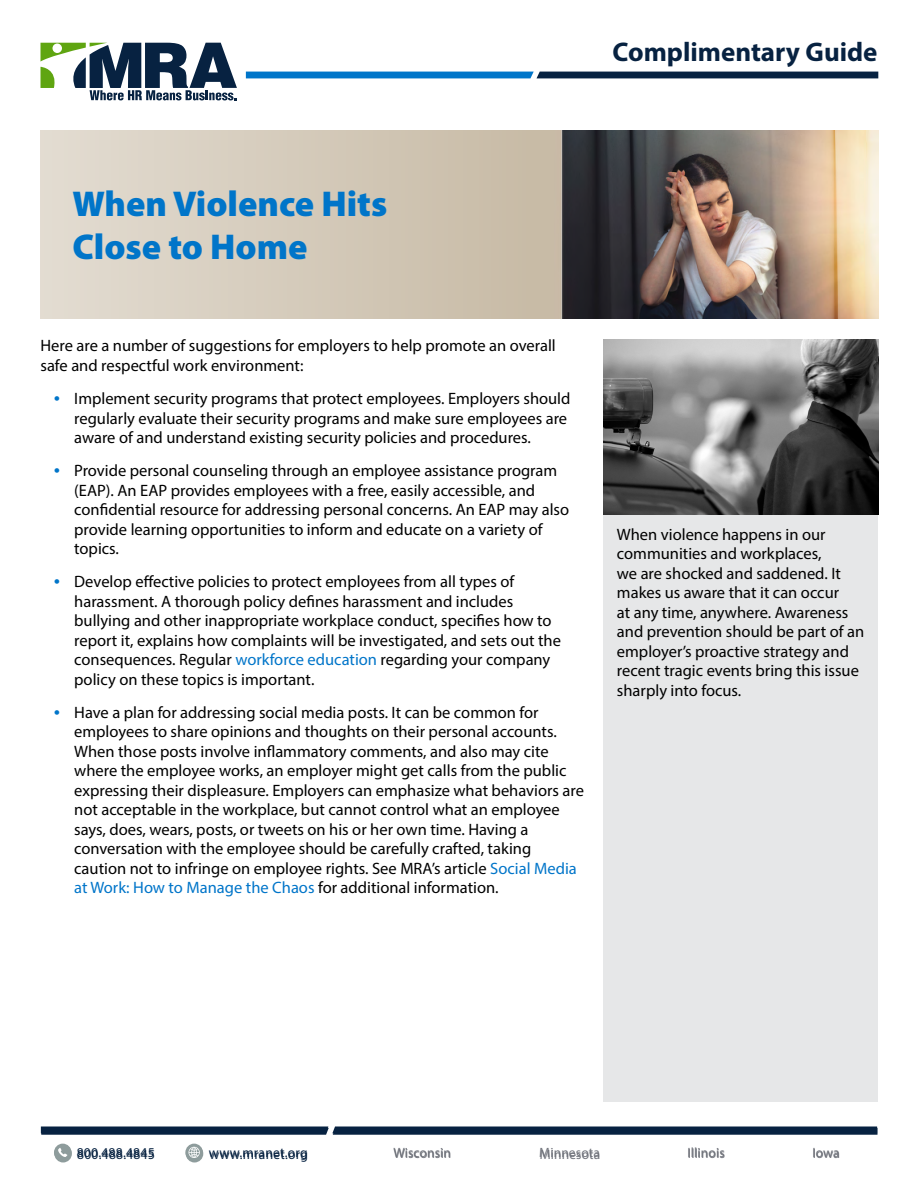
<style>
.page{position:relative;width:918px;height:1188px;background:#fff}
.page>*{position:absolute;margin:0;border:0;box-sizing:border-box;transform-origin:0 0}
.t1{font:900 36px/43.2px "Myriad Pro";color:#0075c9}
.t2{font:700 27px "Myriad Pro";color:#072241}
.t3{font:16.5px/19.5px "Myriad Pro";color:#000}
.t4{font:13.5px "Myriad Pro";letter-spacing:.01em;color:#71747c}
.t5{font:13.5px "Myriad Pro";letter-spacing:.02em;color:#072241}
.s1{font-family:"Adobe Garamond Pro";color:#0075c9}
.s2{color:#0075c9}
</style>
<div class="page">
<svg style="left:246px;top:72px;width:632px;height:6px;background:#064980"></svg>
<svg style="left:186px;top:1145px;width:17px;height:18px"></svg>
<svg style="left:54px;top:1145px;width:18px;height:18px"></svg>
<svg style="left:41px;top:43px;width:196px;height:57px"></svg>
<svg style="left:41px;top:1126px;width:837px;height:9px;background:#1e3652"></svg>
<div style="left:185px;top:1144px;width:18px;height:17px;background:#8e9c9c;border-radius:50%"></div>
<svg style="left:189px;top:1147px;width:11px;height:11px"></svg>
<div style="left:54px;top:1144px;width:18px;height:17px;background:#8e9c9c;border-radius:50%"></div>
<svg style="left:58px;top:1148px;width:10px;height:9px"></svg>
<img style="left:40px;top:130px;width:838px;height:189px">
<div style="left:603px;top:339px;width:275px;height:763px;background:#e6e7e8"></div>
<img style="left:603px;top:339px;width:275px;height:175px">
<h2 class="t2" style="left:613px;top:34px;width:266px">Complimentary Guide</h2>
<h1 class="t1" style="left:72px;top:183px;width:316px">When Violence Hits<br>Close to Home</h1>
<p class="t3" style="left:40px;top:336px;width:517px">Here are a number of suggestions for employers to help promote an overall safe and respectful work environment:</p>
<p class="t3" style="left:74px;top:388px;width:498px;text-indent:-20px"><span class="s1">•</span> Implement security programs that protect employees. Employers should regularly evaluate their security programs and make sure employees are aware of and understand existing security policies and procedures.</p>
<p class="t3" style="left:74px;top:460px;width:496px;text-indent:-20px"><span class="s1">•</span> Provide personal counseling through an employee assistance program (EAP). An EAP provides employees with a free, easily accessible, and confidential resource for addressing personal concerns. An EAP may also provide learning opportunities to inform and educate on a variety of topics.</p>
<p class="t3" style="left:74px;top:571px;width:488px;text-indent:-20px"><span class="s1">•</span> Develop effective policies to protect employees from all types of harassment. A thorough policy defines harassment and includes bullying and other inappropriate workplace conduct, specifies how to report it, explains how complaints will be investigated, and sets out the consequences. Regular <span class="s2">workforce education</span> regarding your company policy on these topics is important.</p>
<p class="t3" style="left:74px;top:702px;width:511px;text-indent:-20px"><span class="s1">•</span> Have a plan for addressing social media posts. It can be common for employees to share opinions and thoughts on their personal accounts.<br>When those posts involve inflammatory comments, and also may cite where the employee works, an employer might get calls from the public expressing their displeasure. Employers can emphasize what behaviors are not acceptable in the workplace, but cannot control what an employee says, does, wears, posts, or tweets on his or her own time. Having a conversation with the employee should be carefully crafted, taking caution not to infringe on employee rights. See MRA’s article <span class="s2">Social Media at Work: How to Manage the Chaos</span> for additional information.</p>
<p class="t3" style="left:617px;top:524px;width:249px">When violence happens in our communities and workplaces,<br>we are shocked and saddened. It makes us aware that it can occur<br>at any time, anywhere. Awareness and prevention should be part of an employer’s proactive strategy and recent tragic events bring this issue sharply into focus.</p>
<p class="t5" style="left:77px;top:1145px;width:79px">800.488.4845</p>
<p class="t5" style="left:209px;top:1145px;width:100px">www.mranet.org</p>
<p class="t4" style="left:393px;top:1144px;width:59px">Wisconsin</p>
<p class="t4" style="left:539px;top:1145px;width:62px">Minnesota</p>
<p class="t4" style="left:687px;top:1144px;width:39px">Illinois</p>
<p class="t4" style="left:812px;top:1144px;width:29px">Iowa</p>
</div>
